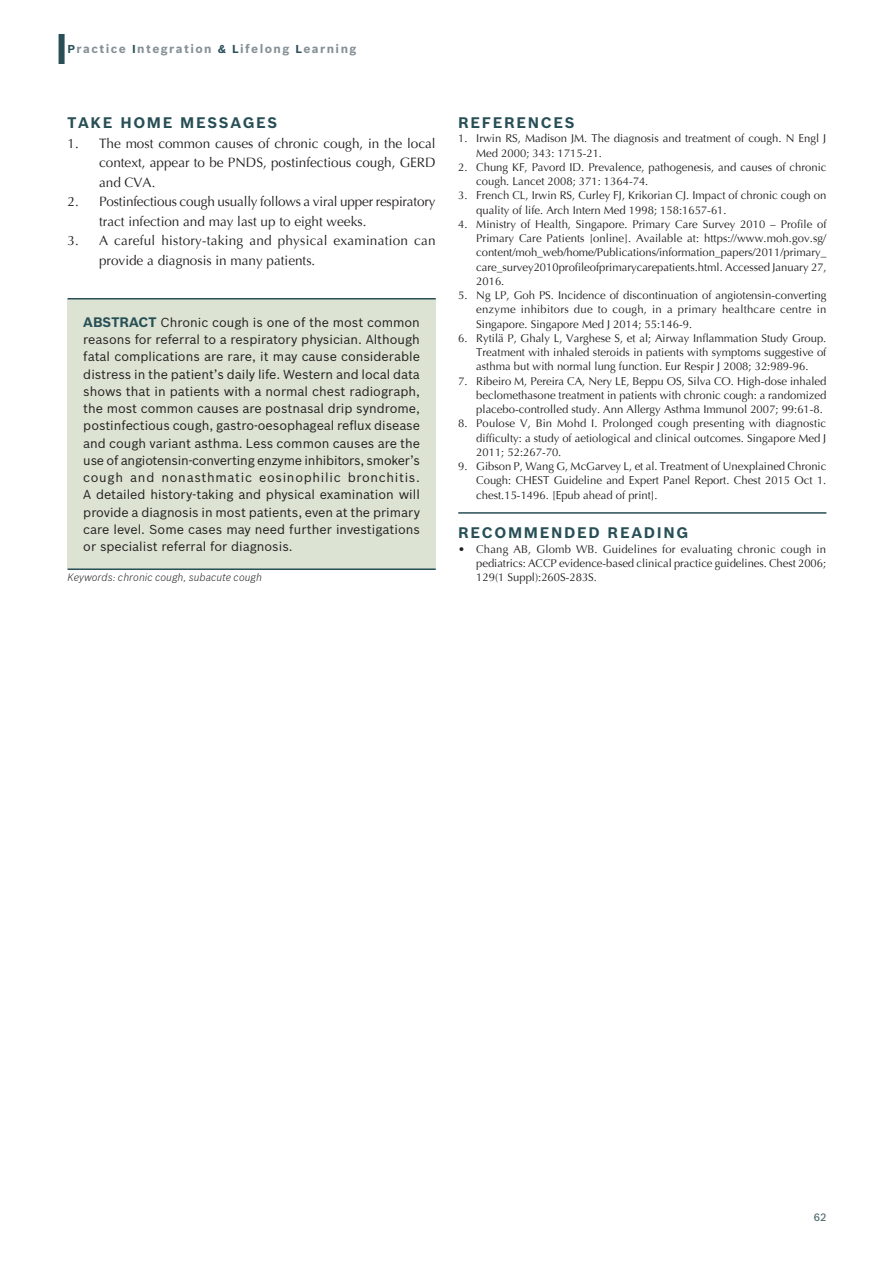
<style>
.page{position:relative;width:894px;height:1263px;background:#fff}
.page>*{position:absolute;margin:0;border:0;box-sizing:border-box;transform-origin:0 0}
.REFH{font:700 15px "Bosch Sans";letter-spacing:.11em;color:#284f56}
.L{font:13.5px/19.5px "Optima";color:#231f20}
.ABS{font:12.75px/17.2px "Bosch Sans";color:#231f20;text-align:justify}
.t1{font:700 12px "Bosch Sans";letter-spacing:.12em;color:#849096}
.REF{font:11.25px/14.2px "Optima";color:#231f20;text-align:justify}
.KWD{font:italic 300 10.5px "Bosch Sans";color:#231f20}
.FOLIO{font:500 10.5px "Bosch Sans";color:#4f676d}
.s1{font-size:11.25px;color:#284f56}
.s2{font-weight:700;font-size:13.5px;color:#284f56}
</style>
<div class="page">
<div style="left:58px;top:34px;width:7px;height:30px;background:#284f56"></div>
<hr style="left:458px;top:512px;width:368px;height:1px;background:#284f56">
<div style="left:68px;top:299px;width:367px;height:269px;background:#dce3d3"></div>
<hr style="left:68px;top:298px;width:367px;height:1px;background:#284f56">
<hr style="left:68px;top:568px;width:367px;height:2px;background:#284f56">
<p class="t1" style="left:68px;top:42px;width:290px"><span class="s1">P</span>ractice <span class="s1">I</span>ntegration <span class="s1">&amp; L</span>ifelong <span class="s1">L</span>earning</p>
<h1 class="REFH" style="left:68px;top:113px;width:211px">TAKE HOME MESSAGES</h1>
<p class="L" style="left:99px;top:133px;width:338px;text-align:justify;text-indent:-32px">1. The most common causes of chronic cough, in the local context, appear to be PNDS, postinfectious cough, GERD and CVA.</p>
<p class="L" style="left:99px;top:192px;width:338px;text-indent:-32px">2. Postinfectious cough usually follows a viral upper respiratory tract infection and may last up to eight weeks.</p>
<p class="L" style="left:99px;top:231px;width:338px;text-indent:-32px">3. A careful history-taking and physical examination can provide a diagnosis in many patients.</p>
<p class="ABS" style="left:83px;top:313px;width:338px"><span class="s2">ABSTRACT</span> Chronic cough is one of the most common reasons for referral to a respiratory physician. Although fatal complications are rare, it may cause considerable distress in the patient’s daily life. Western and local data shows that in patients with a normal chest radiograph, the most common causes are postnasal drip syndrome, postinfectious cough, gastro-oesophageal reflux disease and cough variant asthma. Less common causes are the use of angiotensin-converting enzyme inhibitors, smoker’s cough and nonasthmatic eosinophilic bronchitis.<br>A detailed history-taking and physical examination will provide a diagnosis in most patients, even at the primary care level. Some cases may need further investigations or specialist referral for diagnosis.</p>
<p class="KWD" style="left:68px;top:571px;width:196px">Keywords: chronic cough, subacute cough</p>
<h1 class="REFH" style="left:458px;top:113px;width:118px">REFERENCES</h1>
<p class="REF" style="left:476px;top:131px;width:351px;text-indent:-18px">1. Irwin RS, Madison JM. The diagnosis and treatment of cough. N Engl J<br>Med 2000; 343: 1715-21.</p>
<p class="REF" style="left:476px;top:160px;width:351px;text-indent:-18px">2. Chung KF, Pavord ID. Prevalence, pathogenesis, and causes of chronic cough. Lancet 2008; 371: 1364-74.</p>
<p class="REF" style="left:476px;top:188px;width:351px;text-indent:-18px">3. French CL, Irwin RS, Curley FJ, Krikorian CJ. Impact of chronic cough on quality of life. Arch Intern Med 1998; 158:1657-61.</p>
<p class="REF" style="left:476px;top:217px;width:352px;text-indent:-18px">4. Ministry of Health, Singapore. Primary Care Survey 2010 – Profile of Primary Care Patients [online]. Available at: https://www.moh.gov.sg/ content/moh_web/home/Publications/information_papers/2011/primary_ care_survey2010profileofprimarycarepatients.html. Accessed January 27, 2016.</p>
<p class="REF" style="left:476px;top:288px;width:351px;text-indent:-18px">5. Ng LP, Goh PS. Incidence of discontinuation of angiotensin-converting enzyme inhibitors due to cough, in a primary healthcare centre in Singapore. Singapore Med J 2014; 55:146-9.</p>
<p class="REF" style="left:476px;top:331px;width:351px;text-indent:-18px">6. Rytilä P, Ghaly L, Varghese S, et al; Airway Inflammation Study Group.<br>Treatment with inhaled steroids in patients with symptoms suggestive of asthma but with normal lung function. Eur Respir J 2008; 32:989-96.</p>
<p class="REF" style="left:476px;top:374px;width:351px;text-indent:-18px">7. Ribeiro M, Pereira CA, Nery LE, Beppu OS, Silva CO. High-dose inhaled beclomethasone treatment in patients with chronic cough: a randomized placebo-controlled study. Ann Allergy Asthma Immunol 2007; 99:61-8.</p>
<p class="REF" style="left:476px;top:416px;width:351px;text-indent:-18px">8. Poulose V, Bin Mohd I. Prolonged cough presenting with diagnostic difficulty: a study of aetiological and clinical outcomes. Singapore Med J 2011; 52:267-70.</p>
<p class="REF" style="left:476px;top:459px;width:351px;text-indent:-18px">9. Gibson P, Wang G, McGarvey L, et al. Treatment of Unexplained Chronic Cough: CHEST Guideline and Expert Panel Report. Chest 2015 Oct 1. chest.15-1496. [Epub ahead of print].</p>
<p class="REFH" style="left:458px;top:523px;width:231px">RECOMMENDED READING</p>
<p class="REF" style="left:476px;top:542px;width:351px;text-indent:-18px">• Chang AB, Glomb WB. Guidelines for evaluating chronic cough in pediatrics: ACCP evidence-based clinical practice guidelines. Chest 2006; 129(1 Suppl):260S-283S.</p>
<p class="FOLIO" style="left:813px;top:1211px;width:14px">62</p>
</div>
